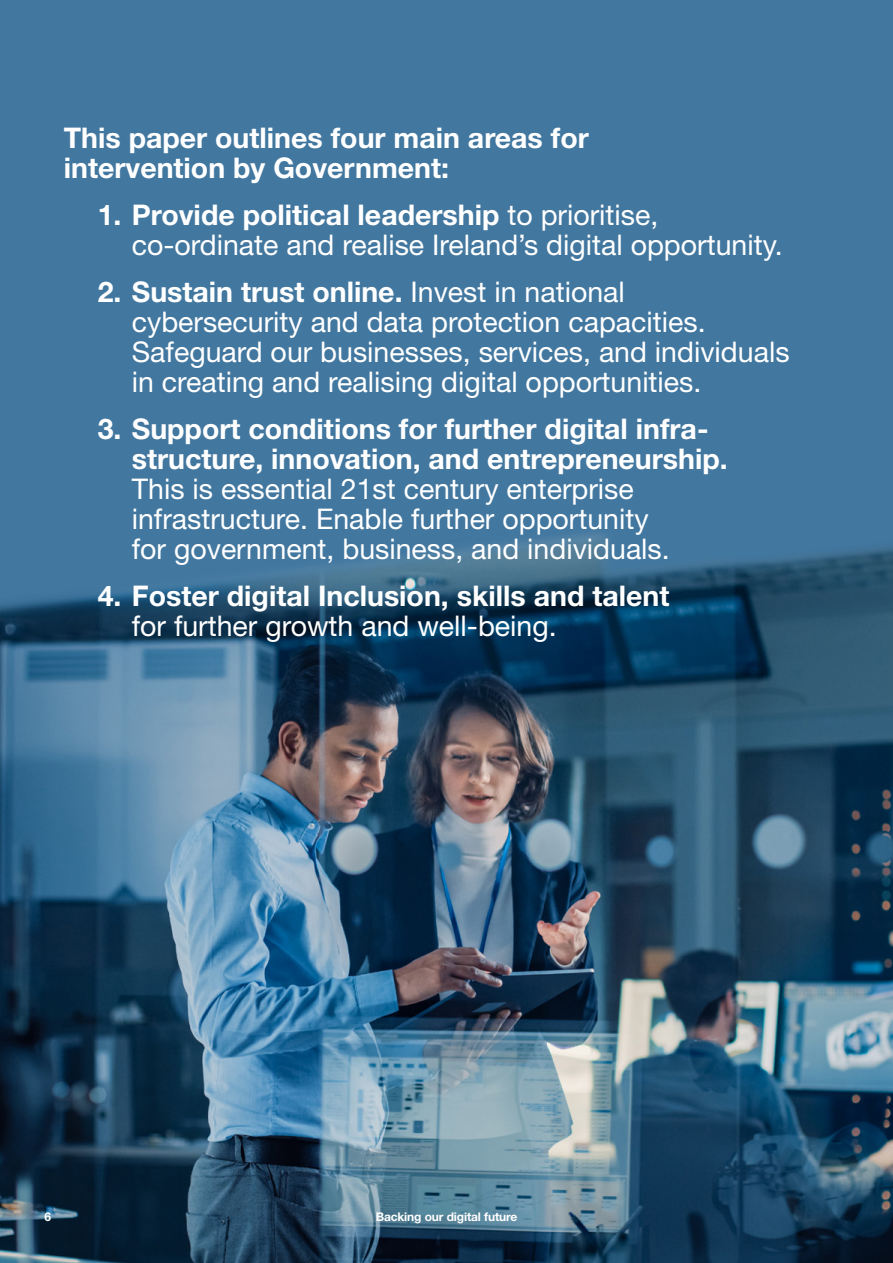
<style>
.page{position:relative;width:893px;height:1263px;background:#fff}
.page>*{position:absolute;margin:0;border:0;box-sizing:border-box;transform-origin:0 0}
.t1{font:28.5px/30px "Helvetica Neue LT Std";color:#fff}
.t2{font:700 28.5px/30px "Helvetica Neue LT Std";color:#fff}
.t3{font:700 12px "Helvetica Neue LT Std";letter-spacing:-.01em;color:#fff}
.s1{font-weight:700}
.s2{font-weight:400}
</style>
<div class="page">
<img style="left:0;top:0;width:893px;height:1263px">
<p class="t2" style="left:64px;top:122px;width:527px">This paper outlines four main areas for intervention by Government:</p>
<p class="t1" style="left:132px;top:199px;width:652px;text-indent:-34px"><span class="s1">1. Provide political leadership</span> to prioritise, co-ordinate and realise Ireland’s digital opportunity.</p>
<p class="t1" style="left:132px;top:276px;width:659px;text-indent:-34px"><span class="s1">2. Sustain trust online.</span> Invest in national cybersecurity and data protection capacities.<br>Safeguard our businesses, services, and individuals in creating and realising digital opportunities.</p>
<p class="t1" style="left:132px;top:413px;width:597px;text-indent:-34px"><span class="s1">3. Support conditions for further digital infra&shy;structure, innovation, and entrepreneurship.<br></span>This is essential 21st century enterprise infrastructure. Enable further opportunity<br>for government, business, and individuals.</p>
<p class="t2" style="left:132px;top:580px;width:539px;text-indent:-34px">4. Foster digital Inclusion, skills and talent <span class="s2">for further growth and well-being.</span></p>
<p class="t3" style="left:44px;top:1209px;width:8px">6</p>
<p class="t3" style="left:376px;top:1209px;width:143px">Backing our digital future</p>
</div>
